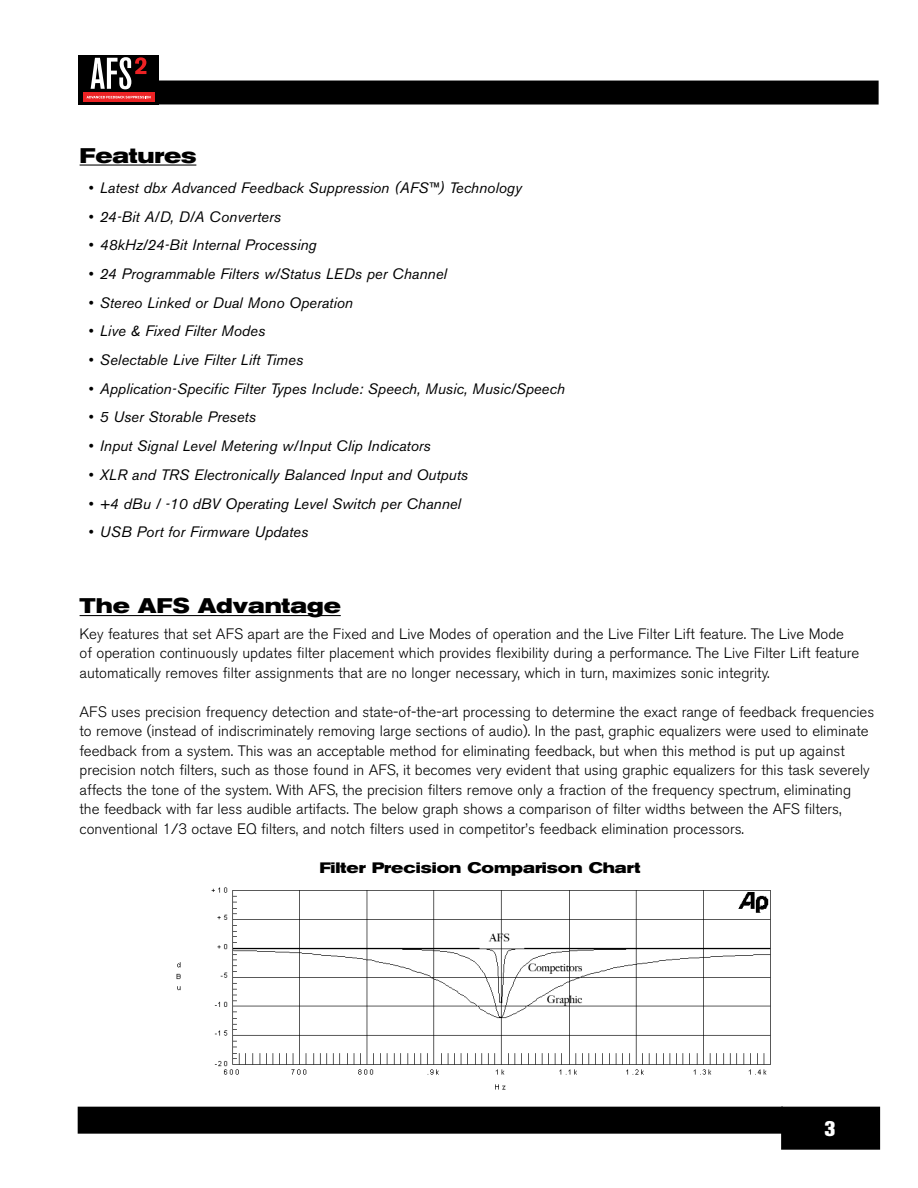
<style>
.page{position:relative;width:918px;height:1188px;background:#fff}
.page>*{position:absolute;margin:0;border:0;box-sizing:border-box;transform-origin:0 0}
.t1{font:700 expanded 21px "Akzidenz Grotesk BE";color:#000}
.t2{font:800 21px "Akzidenz Grotesk BE";color:#fff}
.t3{font:300 15px/19.5px "Akzidenz Grotesk BE";color:#000}
.t4{font:italic 15px "Akzidenz Grotesk BE";color:#000}
.t5{font:700 expanded 15px "Akzidenz Grotesk BE";color:#000}
</style>
<div class="page">
<div style="left:782px;top:1107px;width:97px;height:42px;background:#000"></div>
<div style="left:781px;top:1107px;width:99px;height:43px;border:2px solid #000"></div>
<div style="left:78px;top:55px;width:81px;height:50px;background:#000"></div>
<div style="left:78px;top:80px;width:801px;height:25px;background:#000"></div>
<div style="left:78px;top:1107px;width:704px;height:26px;background:#000"></div>
<div style="left:78px;top:1107px;width:705px;height:27px;border:2px solid #000"></div>
<svg style="left:91px;top:57px;width:55px;height:32px"></svg>
<svg style="left:83px;top:93px;width:71px;height:9px"></svg>
<svg style="left:87px;top:96px;width:64px;height:2px"></svg>
<hr style="left:80px;top:165px;width:116px;height:1px;background:#000">
<hr style="left:80px;top:615px;width:261px;height:1px;background:#000">
<img style="left:176px;top:887px;width:595px;height:203px">
<h1 class="t1" style="left:80px;top:144px;width:118px">Features</h1>
<p class="t4" style="left:88px;top:179px;width:435px">• Latest dbx Advanced Feedback Suppression (AFS™) Technology</p>
<p class="t4" style="left:88px;top:207px;width:194px">• 24-Bit A/D, D/A Converters</p>
<p class="t4" style="left:88px;top:236px;width:230px">• 48kHz/24-Bit Internal Processing</p>
<p class="t4" style="left:88px;top:265px;width:360px">• 24 Programmable Filters w/Status LEDs per Channel</p>
<p class="t4" style="left:88px;top:293px;width:266px">• Stereo Linked or Dual Mono Operation</p>
<p class="t4" style="left:88px;top:322px;width:179px">• Live &amp; Fixed Filter Modes</p>
<p class="t4" style="left:88px;top:351px;width:217px">• Selectable Live Filter Lift Times</p>
<p class="t4" style="left:88px;top:380px;width:478px">• Application-Specific Filter Types Include: Speech, Music, Music/Speech</p>
<p class="t4" style="left:88px;top:408px;width:169px">• 5 User Storable Presets</p>
<p class="t4" style="left:88px;top:437px;width:344px">• Input Signal Level Metering w/Input Clip Indicators</p>
<p class="t4" style="left:88px;top:466px;width:381px">• XLR and TRS Electronically Balanced Input and Outputs</p>
<p class="t4" style="left:88px;top:494px;width:374px">• +4 dBu / -10 dBV Operating Level Switch per Channel</p>
<p class="t4" style="left:88px;top:523px;width:222px">• USB Port for Firmware Updates</p>
<h1 class="t1" style="left:80px;top:594px;width:263px">The AFS Advantage</h1>
<p class="t3" style="left:80px;top:624px;width:781px">Key features that set AFS apart are the Fixed and Live Modes of operation and the Live Filter Lift feature. The Live Mode of operation continuously updates filter placement which provides flexibility during a performance. The Live Filter Lift feature automatically removes filter assignments that are no longer necessary, which in turn, maximizes sonic integrity.</p>
<p class="t3" style="left:80px;top:702px;width:796px">AFS uses precision frequency detection and state-of-the-art processing to determine the exact range of feedback frequencies to remove (instead of indiscriminately removing large sections of audio). In the past, graphic equalizers were used to eliminate feedback from a system. This was an acceptable method for eliminating feedback, but when this method is put up against precision notch filters, such as those found in AFS, it becomes very evident that using graphic equalizers for this task severely affects the tone of the system. With AFS, the precision filters remove only a fraction of the frequency spectrum, eliminating the feedback with far less audible artifacts. The below graph shows a comparison of filter widths between the AFS filters, conventional 1/3 octave EQ filters, and notch filters used in competitor’s feedback elimination processors.</p>
<p class="t5" style="left:319px;top:859px;width:322px">Filter Precision Comparison Chart</p>
<h1 class="t2" style="left:824px;top:1117px;width:12px">3</h1>
</div>
